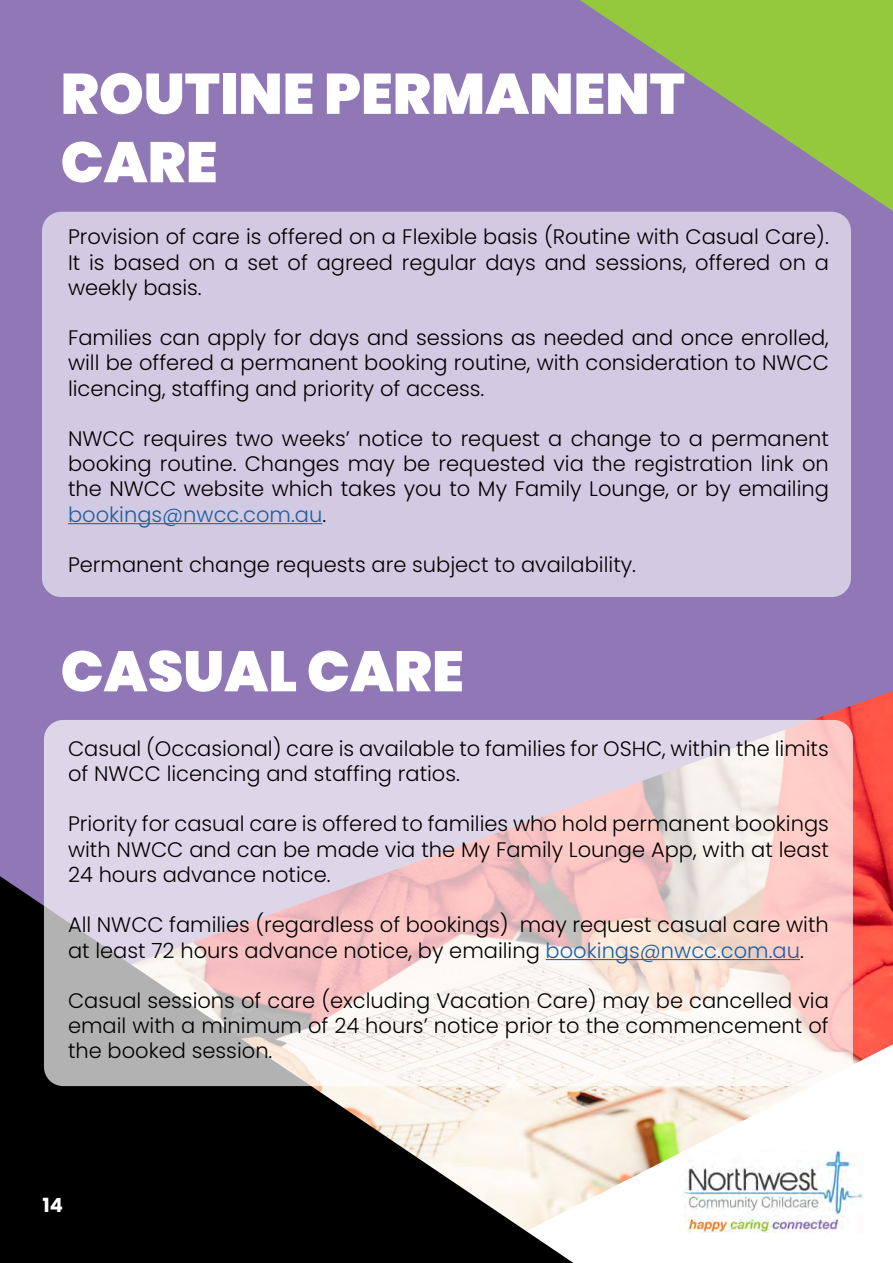
<style>
.page{position:relative;width:893px;height:1263px;background:#fff}
.page>*{position:absolute;margin:0;border:0;box-sizing:border-box;transform-origin:0 0}
.t1{font:900 57px/68.4px "Poppins";color:#fff}
.t2{font:300 21px/25.2px "Poppins";color:#000;text-align:justify}
.t3{font:700 19.5px "Poppins";color:#fff}
.s1{color:#215e9e}
</style>
<div class="page">
<div style="left:0;top:0;width:893px;height:1011px;background:#9078b7"></div>
<svg style="left:573px;top:1044px;width:320px;height:219px"></svg>
<svg style="left:580px;top:0;width:313px;height:211px;background:#92a079"></svg>
<svg style="left:0;top:876px;width:573px;height:387px;background:#353331"></svg>
<div style="left:42px;top:212px;width:809px;height:385px;background:#d2c9e2;border-radius:19px"></div>
<svg style="left:44px;top:720px;width:809px;height:366px"></svg>
<hr style="left:68px;top:523px;width:254px;height:1px;background:#215e9e">
<img style="left:679px;top:1150px;width:185px;height:83px">
<hr style="left:546px;top:959px;width:254px;height:1px;background:#215e9e">
<h1 class="t1" style="left:61px;top:60px;width:626px">ROUTINE PERMANENT<br>CARE</h1>
<p class="t2" style="left:68px;top:224px;width:762px">Provision of care is offered on a Flexible basis (Routine with Casual Care).<br>It is based on a set of agreed regular days and sessions, offered on a weekly basis.</p>
<p class="t2" style="left:68px;top:325px;width:762px">Families can apply for days and sessions as needed and once enrolled, will be offered a permanent booking routine, with consideration to NWCC licencing, staffing and priority of access.</p>
<p class="t2" style="left:68px;top:426px;width:762px">NWCC requires two weeks’ notice to request a change to a permanent booking routine. Changes may be requested via the registration link on the NWCC website which takes you to My Family Lounge, or by emailing <span class="s1">bookings@nwcc.com.au</span>.</p>
<p class="t2" style="left:68px;top:552px;width:570px">Permanent change requests are subject to availability.</p>
<h1 class="t1" style="left:61px;top:637px;width:405px">CASUAL CARE</h1>
<p class="t2" style="left:68px;top:736px;width:762px">Casual (Occasional) care is available to families for OSHC, within the limits of NWCC licencing and staffing ratios.</p>
<p class="t2" style="left:68px;top:812px;width:762px">Priority for casual care is offered to families who hold permanent bookings with NWCC and can be made via the My Family Lounge App, with at least 24 hours advance notice.</p>
<p class="t2" style="left:68px;top:912px;width:762px">All NWCC families (regardless of bookings) may request casual care with at least 72 hours advance notice, by emailing <span class="s1">bookings@nwcc.com.au</span>.</p>
<p class="t2" style="left:68px;top:988px;width:762px">Casual sessions of care (excluding Vacation Care) may be cancelled via email with a minimum of 24 hours’ notice prior to the commencement of the booked session.</p>
<p class="t3" style="left:43px;top:1194px;width:22px">14</p>
</div>
